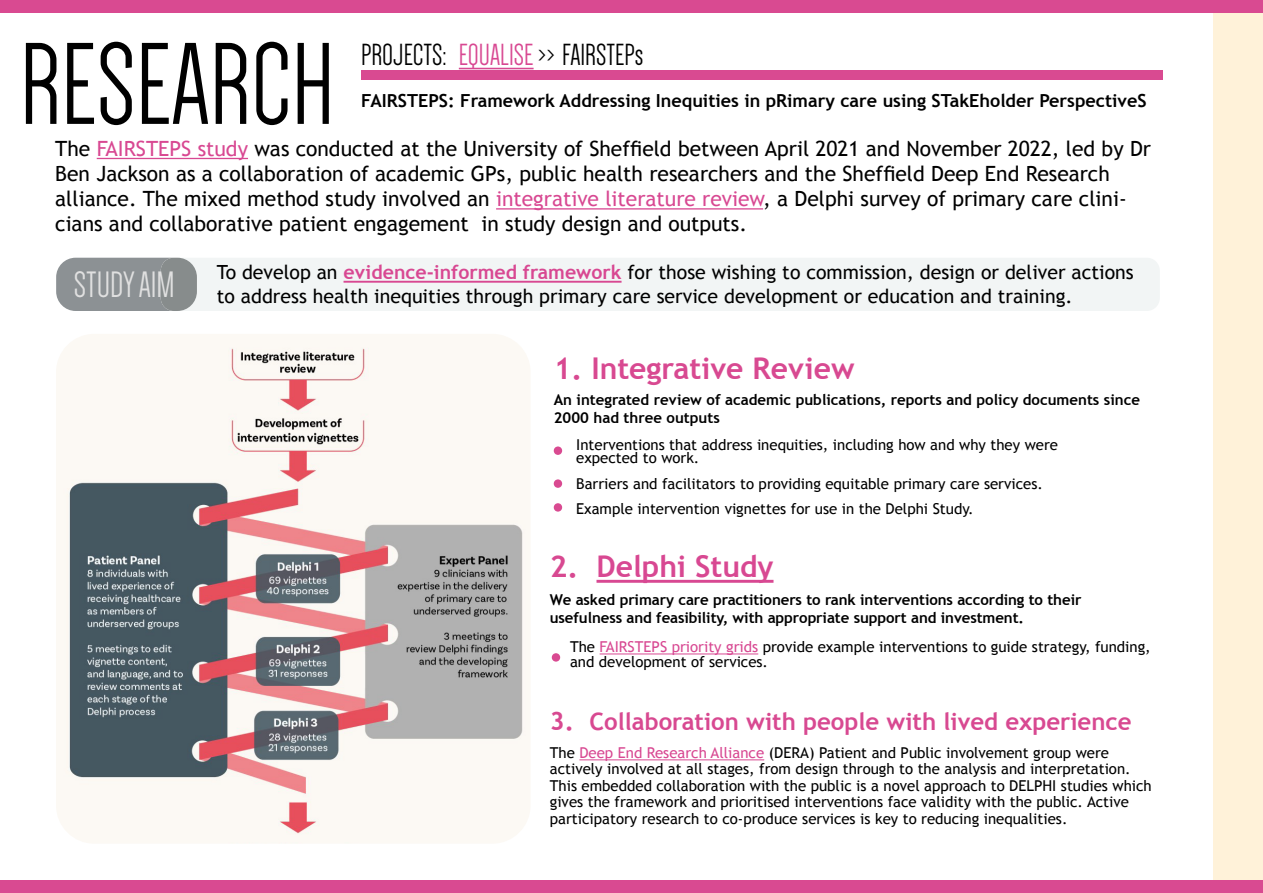
<style>
.page{position:relative;width:1263px;height:893px;background:#fff}
.page>*{position:absolute;margin:0;border:0;box-sizing:border-box;transform-origin:0 0}
.t1{font:120px "Dense";color:#000}
.t2{font:37.8px "Dense";color:#e0e0e0}
.t3{font:31.5px "Dense";color:#000}
.t4{font:700 30px "Trebuchet MS";color:#d84991}
.t5{font:700 30px "Trebuchet MS";color:#d84892}
.t6{font:700 24px "Trebuchet MS";color:#d84991}
.t7{font:21px/25.2px "Trebuchet MS";color:#000}
.t8{font:19.5px/24px "Trebuchet MS";color:#000}
.t9{font:700 18px "Trebuchet MS";color:#000}
.t10{font:15px/16.5px "Trebuchet MS";color:#000}
.t11{font:700 15px/18px "Trebuchet MS";letter-spacing:-.005em;color:#000}
.s1{color:#d84892}
.s2{font-weight:700;color:#d84892}
.s3{color:#d84991}
.s4{font-size:25.5px}
</style>
<div class="page">
<div style="left:1213px;top:0;width:50px;height:893px;background:#fff2d9"></div>
<div style="left:0;top:0;width:1263px;height:13px;background:#d94a91"></div>
<div style="left:0;top:880px;width:1263px;height:13px;background:#d94a91"></div>
<div style="left:361px;top:70px;width:802px;height:9px;background:#d94a91"></div>
<div style="left:197px;top:258px;width:963px;height:53px;background:#f2f5f5"></div>
<div style="left:56px;top:258px;width:141px;height:53px;background:#8c9194"></div>
<hr style="left:459px;top:68px;width:75px;height:1px;background:#d84892">
<hr style="left:97px;top:158px;width:151px;height:1px;background:#d84892">
<hr style="left:496px;top:208px;width:267px;height:2px;background:#d84892">
<hr style="left:343px;top:281px;width:278px;height:2px;background:#d84892">
<svg style="left:554px;top:446px;width:8px;height:9px"></svg>
<svg style="left:554px;top:479px;width:8px;height:9px"></svg>
<svg style="left:554px;top:503px;width:8px;height:9px"></svg>
<hr style="left:596px;top:580px;width:177px;height:3px;background:#d84892">
<svg style="left:552px;top:653px;width:8px;height:9px"></svg>
<hr style="left:600px;top:653px;width:158px;height:1px;background:#d84892">
<hr style="left:579px;top:759px;width:185px;height:1px;background:#d84892">
<img style="left:56px;top:334px;width:474px;height:509px">
<h1 class="t1" style="left:20px;top:25px;width:316px">RESEARCH</h1>
<h3 class="t3" style="left:361px;top:40px;width:284px">PROJECTS: <span class="s1">EQUALISE</span> &gt;&gt; FAIRSTEPs</h3>
<p class="t9" style="left:361px;top:90px;width:787px">FAIRSTEPS: Framework Addressing Inequities in pRimary care using STakEholder PerspectiveS</p>
<p class="t7" style="left:55px;top:136px;width:1097px">The <span class="s1">FAIRSTEPS study</span> was conducted at the University of Sheffield between April 2021 and November 2022, led by Dr Ben Jackson as a collaboration of academic GPs, public health researchers and the Sheffield Deep End Research alliance. The mixed method study involved an <span class="s1">integrative literature review</span>, a Delphi survey of primary care clini&shy;cians and collaborative patient engagement in study design and outputs.</p>
<h2 class="t2" style="left:74px;top:266px;width:103px">STUDY AIM</h2>
<h3 class="t8" style="left:217px;top:261px;width:918px">To develop an <span class="s2">evidence-informed framework</span> for those wishing to commission, design or deliver actions to address health inequities through primary care service development or education and training.</h3>
<h3 class="t4" style="left:554px;top:349px;width:302px">1. Integrative Review</h3>
<p class="t11" style="left:554px;top:390px;width:588px">An integrated review of academic publications, reports and policy documents since<br>2000 had three outputs</p>
<p class="t10" style="left:576px;top:438px;width:483px;line-height:13.5px">Interventions that address inequities, including how and why they were expected to work.</p>
<p class="t10" style="left:576px;top:471px;width:468px;line-height:25.5px">Barriers and facilitators to providing equitable primary care services.<br>Example intervention vignettes for use in the Delphi Study.</p>
<h3 class="t5" style="left:550px;top:548px;width:225px"><span class="s3">2.</span> Delphi Study</h3>
<p class="t11" style="left:550px;top:590px;width:533px">We asked primary care practitioners to rank interventions according to their usefulness and feasibility, with appropriate support and investment.</p>
<p class="t10" style="left:570px;top:639px;width:582px;line-height:15px">The <span class="s1">FAIRSTEPS priority grids</span> provide example interventions to guide strategy, funding, and development of services.</p>
<h3 class="t6" style="left:550px;top:707px;width:583px"><span class="s4">3.</span> Collaboration with people with lived experience</h3>
<p class="t10" style="left:550px;top:745px;width:603px">The <span class="s1">Deep End Research Alliance</span> (DERA) Patient and Public involvement group were actively involved at all stages, from design through to the analysis and interpretation.<br>This embedded collaboration with the public is a novel approach to DELPHI studies which gives the framework and prioritised interventions face validity with the public. Active participatory research to co-produce services is key to reducing inequalities.</p>
</div>
